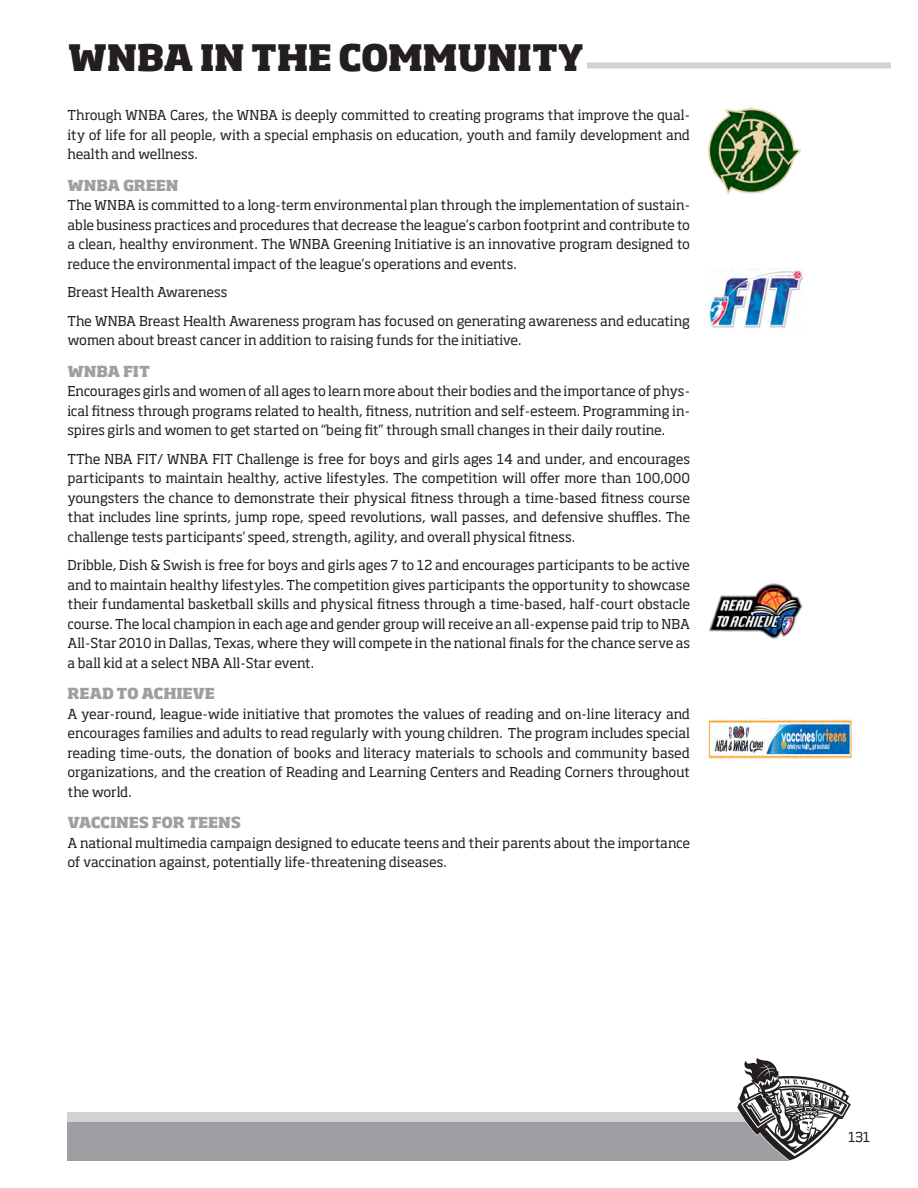
<style>
.page{position:relative;width:918px;height:1188px;background:#fff}
.page>*{position:absolute;margin:0;border:0;box-sizing:border-box;transform-origin:0 0}
.PAGE_HEADER_-Left{font:800 36px "Soho Std";letter-spacing:-.015em;color:#231f20}
.Sub_Head{font:800 15px "Soho Std";letter-spacing:-.01em;color:#9d9fa2}
.Body_copy{font:13.5px/19.5px "Soho Std";letter-spacing:-.005em;color:#231f20;text-align:justify}
</style>
<div class="page">
<div style="left:68px;top:1112px;width:722px;height:42px;background:#d1d2d4"></div>
<div style="left:68px;top:1122px;width:722px;height:39px;background:#9d9fa2"></div>
<svg style="left:737px;top:1058px;width:114px;height:103px"></svg>
<div style="left:587px;top:62px;width:304px;height:6px;background:#d1d2d4"></div>
<img style="left:708px;top:718px;width:144px;height:41px">
<img style="left:708px;top:583px;width:95px;height:56px">
<img style="left:708px;top:268px;width:95px;height:60px">
<img style="left:708px;top:108px;width:92px;height:87px">
<p class="PAGE_HEADER_-Left" style="left:68px;top:35px;width:518px">WNBA IN THE COMMUNITY</p>
<p class="Body_copy" style="left:68px;top:106px;width:624px">Through WNBA Cares, the WNBA is deeply committed to creating programs that improve the qual&shy;ity of life for all people, with a special emphasis on education, youth and family development and health and wellness.</p>
<p class="Sub_Head" style="left:68px;top:176px;width:112px">WNBA GREEN</p>
<p class="Body_copy" style="left:68px;top:196px;width:624px">The WNBA is committed to a long-term environmental plan through the implementation of sustain&shy;able business practices and procedures that decrease the league’s carbon footprint and contribute to a clean, healthy environment. The WNBA Greening Initiative is an innovative program designed to reduce the environmental impact of the league’s operations and events.</p>
<p class="Body_copy" style="left:68px;top:282px;width:161px">Breast Health Awareness</p>
<p class="Body_copy" style="left:68px;top:311px;width:624px">The WNBA Breast Health Awareness program has focused on generating awareness and educating women about breast cancer in addition to raising funds for the initiative.</p>
<p class="Sub_Head" style="left:68px;top:362px;width:84px">WNBA FIT</p>
<p class="Body_copy" style="left:68px;top:382px;width:624px">Encourages girls and women of all ages to learn more about their bodies and the importance of phys&shy;ical fitness through programs related to health, fitness, nutrition and self-esteem. Programming in&shy;spires girls and women to get started on “being fit” through small changes in their daily routine.</p>
<p class="Body_copy" style="left:68px;top:449px;width:624px">TThe NBA FIT/ WNBA FIT Challenge is free for boys and girls ages 14 and under, and encourages participants to maintain healthy, active lifestyles. The competition will offer more than 100,000 youngsters the chance to demonstrate their physical fitness through a time-based fitness course that includes line sprints, jump rope, speed revolutions, wall passes, and defensive shuffles. The challenge tests participants’ speed, strength, agility, and overall physical fitness.</p>
<p class="Body_copy" style="left:68px;top:555px;width:624px">Dribble, Dish &amp; Swish is free for boys and girls ages 7 to 12 and encourages participants to be active and to maintain healthy lifestyles. The competition gives participants the opportunity to showcase their fundamental basketball skills and physical fitness through a time-based, half-court obstacle course. The local champion in each age and gender group will receive an all-expense paid trip to NBA All-Star 2010 in Dallas, Texas, where they will compete in the national finals for the chance serve as a ball kid at a select NBA All-Star event.</p>
<p class="Sub_Head" style="left:68px;top:684px;width:149px">READ TO ACHIEVE</p>
<p class="Body_copy" style="left:68px;top:704px;width:624px">A year-round, league-wide initiative that promotes the values of reading and on-line literacy and encourages families and adults to read regularly with young children. The program includes special reading time-outs, the donation of books and literacy materials to schools and community based organizations, and the creation of Reading and Learning Centers and Reading Corners throughout the world.</p>
<p class="Sub_Head" style="left:68px;top:813px;width:175px">VACCINES FOR TEENS</p>
<p class="Body_copy" style="left:68px;top:833px;width:624px">A national multimedia campaign designed to educate teens and their parents about the importance of vaccination against, potentially life-threatening diseases.</p>
<p class="Body_copy" style="left:848px;top:1127px;width:24px">131</p>
</div>
